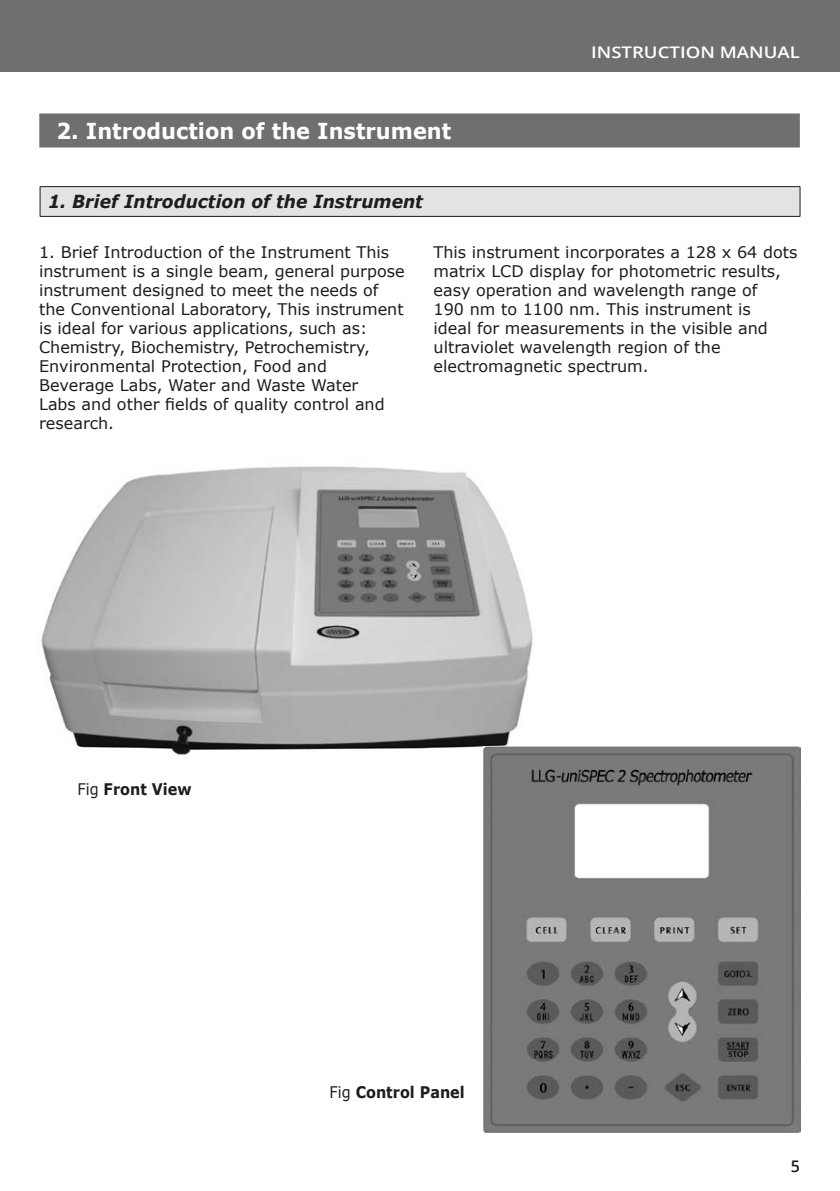
<style>
.page{position:relative;width:840px;height:1191px;background:#fff}
.page>*{position:absolute;margin:0;border:0;box-sizing:border-box;transform-origin:0 0}
.t1{font:700 22px "Verdana";color:#fff;scale:.95 1}
.t2{font:italic 700 18px "Verdana";color:#1d1d1b;scale:.95 1}
.t3{font:16px/19px "Verdana";color:#1d1d1b}
.t4{font:700 16px "Verdana";color:#1d1d1b;scale:.9 1}
.t5{font:600 16px "Open Sans";color:#fff;scale:1.16 1}
.t6{font:600 16px "Open Sans";color:#1d1d1b}
.s1{font-weight:400}
</style>
<div class="page">
<div style="left:0;top:0;width:839px;height:72px;background:#706f6f"></div>
<div style="left:39px;top:113px;width:760px;height:34px;background:#706f6f"></div>
<div style="left:40px;top:187px;width:759px;height:29px;background:#e3e3e3"></div>
<svg style="left:40px;top:187px;width:1px;height:29px"></svg>
<svg style="left:799px;top:187px;width:1px;height:29px"></svg>
<hr style="left:40px;top:216px;width:759px;height:1px;background:#1d1d1b">
<hr style="left:40px;top:186px;width:759px;height:1px;background:#1d1d1b">
<img style="left:41px;top:466px;width:492px;height:289px">
<img style="left:483px;top:746px;width:316px;height:386px">
<h1 class="t1" style="left:56px;top:115px;width:417px">2. Introduction of the Instrument</h1>
<p class="t2" style="left:48px;top:189px;width:396px">1. Brief Introduction of the Instrument</p>
<p class="t5" style="left:590px;top:41px;width:181px">INSTRUCTION MANUAL</p>
<p class="t3" style="left:39px;top:242px;width:367px">1. Brief Introduction of the Instrument This instrument is a single beam, general purpose instrument designed to meet the needs of the Conventional Laboratory, This instrument is ideal for various applications, such as:<br>Chemistry, Biochemistry, Petrochemistry, Environmental Protection, Food and Beverage Labs, Water and Waste Water<br>Labs and other fields of quality control and research.</p>
<p class="t3" style="left:433px;top:242px;width:365px">This instrument incorporates a 128 x 64 dots matrix LCD display for photometric results, easy operation and wavelength range of<br>190 nm to 1100 nm. This instrument is<br>ideal for measurements in the visible and ultraviolet wavelength region of the electromagnetic spectrum.</p>
<p class="t4" style="left:77px;top:778px;width:128px"><span class="s1">Fig</span> Front View</p>
<p class="t4" style="left:329px;top:1081px;width:152px"><span class="s1">Fig</span> Control Panel</p>
<p class="t6" style="left:790px;top:1155px;width:11px">5</p>
</div>
